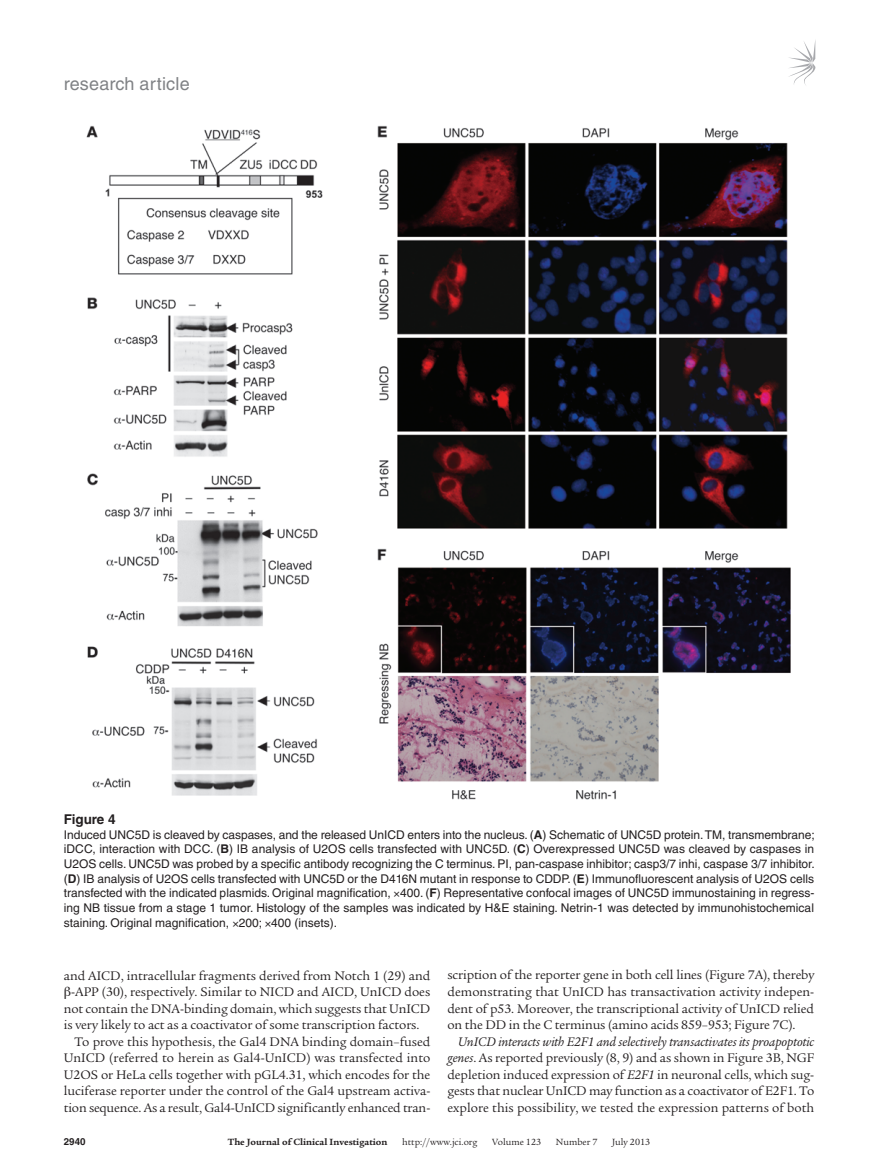
<style>
.page{position:relative;width:878px;height:1175px;background:#fff}
.page>*{position:absolute;margin:0;border:0;box-sizing:border-box;transform-origin:0 0}
.t1{font:18px "Helvetica LT Std";letter-spacing:.01em;color:#808285}
.t2{font:13.5px/16.5px "Legacy Serif Std";letter-spacing:-.005em;color:#231f20;text-align:justify}
.t3{font:700 13.5px "Helvetica LT Std";color:#231f20}
.t4{font:12px/14.7px "Helvetica LT Std";color:#231f20;text-align:justify}
.t5{font:9.75px "Legacy Serif Std";color:#231f20}
.t6{font:700 9.75px "Legacy Serif Std";color:#231f20}
.t7{font:700 9.75px "Helvetica LT Std";color:#231f20}
.s1{font-weight:700}
.s2{font-style:italic}
</style>
<div class="page">
<svg style="left:789px;top:42px;width:26px;height:43px"></svg>
<img style="left:86px;top:125px;width:705px;height:675px">
<h1 class="t1" style="left:64px;top:73px;width:127px">research article</h1>
<p class="t3" style="left:64px;top:811px;width:53px">Figure 4</p>
<p class="t4" style="left:64px;top:827px;width:752px">Induced UNC5D is cleaved by caspases, and the released UnICD enters into the nucleus. (<span class="s1">A</span>) Schematic of UNC5D protein. TM, transmembrane; iDCC, interaction with DCC. (<span class="s1">B</span>) IB analysis of U2OS cells transfected with UNC5D. (<span class="s1">C</span>) Overexpressed UNC5D was cleaved by caspases in U2OS cells. UNC5D was probed by a specific antibody recognizing the C terminus. PI, pan-caspase inhibitor; casp3/7 inhi, caspase 3/7 inhibitor. (<span class="s1">D</span>) IB analysis of U2OS cells transfected with UNC5D or the D416N mutant in response to CDDP. (<span class="s1">E</span>) Immunofluorescent analysis of U2OS cells transfected with the indicated plasmids. Original magnification, 400. (<span class="s1">F</span>) Representative confocal images of UNC5D immunostaining in regress&shy;ing NB tissue from a stage 1 tumor. Histology of the samples was indicated by H&amp;E staining. Netrin-1 was detected by immunohistochemical staining. Original magnification, 200; 400 (insets).</p>
<p class="t2" style="left:64px;top:967px;width:368px">and AICD, intracellular fragments derived from Notch 1 (29) and</p>
<p class="t2" style="left:71px;top:983px;width:360px">-APP (30), respectively. Similar to NICD and AICD, UnICD does</p>
<p class="t2" style="left:64px;top:1000px;width:368px">not contain the DNA-binding domain, which suggests that UnICD</p>
<p class="t2" style="left:64px;top:1016px;width:357px">is very likely to act as a coactivator of some transcription factors.</p>
<p class="t2" style="left:74px;top:1033px;width:357px">To prove this hypothesis, the Gal4 DNA binding domain–fused</p>
<p class="t2" style="left:64px;top:1049px;width:368px">UnICD (referred to herein as Gal4-UnICD) was transfected into</p>
<p class="t2" style="left:64px;top:1066px;width:368px">U2OS or HeLa cells together with pGL4.31, which encodes for the</p>
<p class="t2" style="left:64px;top:1082px;width:368px">luciferase reporter under the control of the Gal4 upstream activa-</p>
<p class="t2" style="left:64px;top:1099px;width:368px">tion sequence. As a result, Gal4-UnICD significantly enhanced tran-</p>
<p class="t2" style="left:447px;top:967px;width:368px">scription of the reporter gene in both cell lines (Figure 7A), thereby demonstrating that UnICD has transactivation activity indepen&shy;dent of p53. Moreover, the transcriptional activity of UnICD relied on the DD in the C terminus (amino acids 859–953; Figure 7C).</p>
<p class="t2" style="left:447px;top:1033px;width:368px;text-indent:11px"><span class="s2">UnICD interacts with E2F1 and selectively transactivates its proapoptotic genes</span>. As reported previously (8, 9) and as shown in Figure 3B, NGF depletion induced expression of <span class="s2">E2F1</span> in neuronal cells, which sug&shy;gests that nuclear UnICD may function as a coactivator of E2F1. To explore this possibility, we tested the expression patterns of both</p>
<p class="t7" style="left:64px;top:1135px;width:23px">2940</p>
<p class="t6" style="left:228px;top:1135px;width:161px">The Journal of Clinical Investigation</p>
<p class="t5" style="left:402px;top:1136px;width:77px">http://www.jci.org</p>
<p class="t5" style="left:492px;top:1136px;width:50px">Volume 123</p>
<p class="t5" style="left:556px;top:1136px;width:43px">Number 7</p>
<p class="t5" style="left:612px;top:1136px;width:40px">July 2013</p>
</div>
